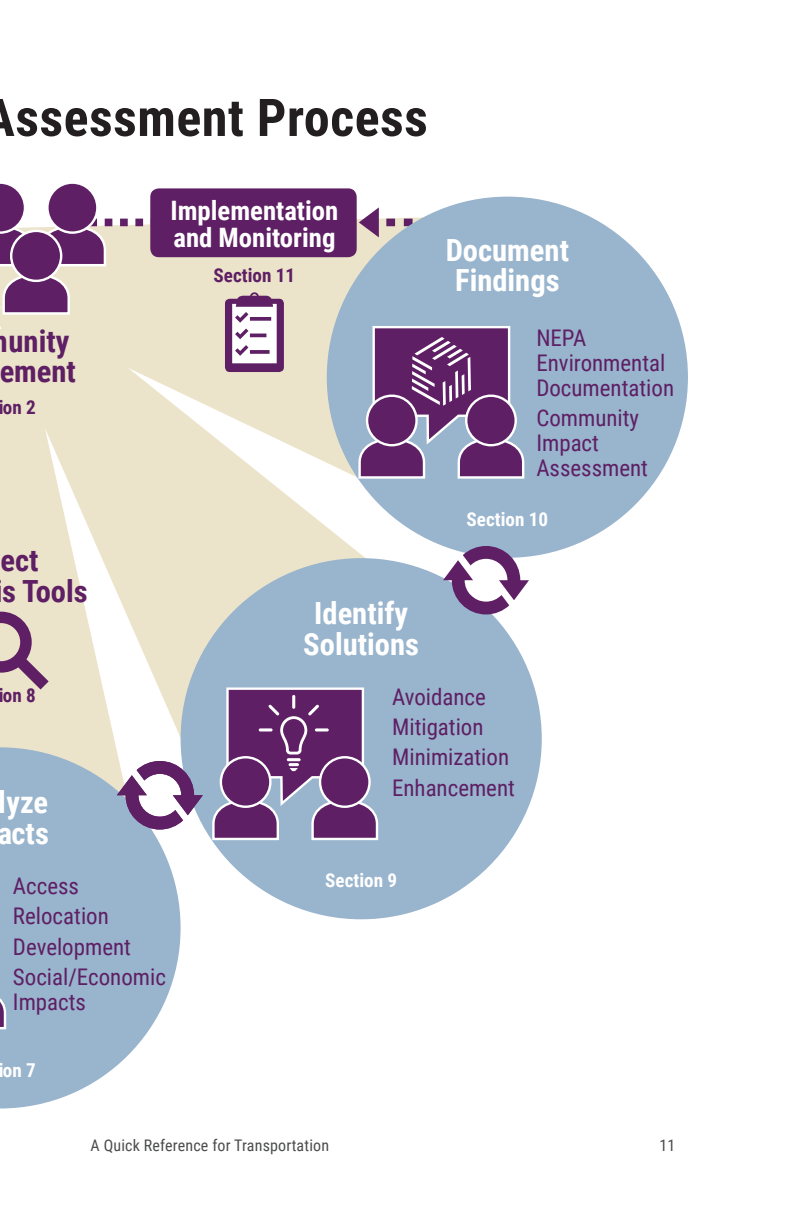
<style>
.page{position:relative;width:792px;height:1224px;background:#fff}
.page>*{position:absolute;margin:0;border:0;box-sizing:border-box;transform-origin:0 0}
.t1{font:700 52px "Roboto Condensed";letter-spacing:.01em;color:#231f20}
.t2{font:700 30.6px/30.6px "Roboto Condensed";color:#fff;text-align:center}
.t3{font:700 30.6px/30.6px "Roboto Condensed";color:#5e1f64}
.t4{font:700 26.8px/26.8px "Roboto Condensed";color:#fff}
.t5{font:23px/24.8px "Roboto Condensed";color:#5e1f64}
.t6{font:700 19.2px "Roboto Condensed";color:#fff}
.t7{font:700 19.2px "Roboto Condensed";color:#5e1f64}
.t8{font:16px "Roboto Condensed";letter-spacing:.01em;color:#4b4c4d}
</style>
<div class="page">
<div style="left:158px;top:219px;width:237px;height:300px;background:#ece4ca"></div>
<svg style="left:0;top:290px;width:394px;height:471px;fill:#ece4ca"></svg>
<svg style="left:0;top:747px;width:181px;height:362px;background:#aac0d4"></svg>
<div style="left:181px;top:558px;width:361px;height:361px;background:#99b4cd;border-radius:50%"></div>
<svg style="left:0;top:612px;width:49px;height:78px;background:#bca2a7"></svg>
<div style="left:150px;top:188px;width:207px;height:69px;background:#5e1f64;border-radius:9px"></div>
<svg style="left:359px;top:207px;width:71px;height:30px"></svg>
<svg style="left:0;top:183px;width:158px;height:143px"></svg>
<div style="left:11px;top:231px;width:50px;height:50px;background:#5e1f64;border-radius:50%"></div>
<div style="left:10px;top:230px;width:52px;height:52px;border:2px solid #fff;border-radius:50%"></div>
<div style="left:327px;top:197px;width:361px;height:361px;background:#99b4cd;border-radius:50%"></div>
<svg style="left:443px;top:546px;width:86px;height:68px"></svg>
<svg style="left:117px;top:761px;width:86px;height:69px"></svg>
<svg style="left:0;top:987px;width:7px;height:44px"></svg>
<svg style="left:211px;top:687px;width:168px;height:154px"></svg>
<svg style="left:357px;top:326px;width:168px;height:154px"></svg>
<svg style="left:225px;top:292px;width:59px;height:80px"></svg>
<h1 class="t1" style="left:15px;top:81px;width:414px">ssessment Process</h1>
<h2 class="t3" style="left:-1px;top:324px;width:78px;text-align:center">unity ement</h2>
<p class="t7" style="left:-2px;top:393px;width:39px">ion 2</p>
<h2 class="t3" style="left:0;top:544px;width:89px">ect<br>s Tools</h2>
<p class="t4" style="left:170px;top:196px;width:169px">Implementation and Monitoring</p>
<p class="t7" style="left:214px;top:262px;width:83px">Section 11</p>
<p class="t2" style="left:446px;top:233px;width:125px">Document<br>Findings</p>
<p class="t5" style="left:536px;top:325px;width:139px">NEPA<br>Environmental<br>Documentation</p>
<p class="t5" style="left:536px;top:405px;width:113px">Community<br>Impact<br>Assessment</p>
<p class="t6" style="left:467px;top:506px;width:83px">Section 10</p>
<p class="t2" style="left:303px;top:597px;width:117px">Identify<br>Solutions</p>
<p class="t7" style="left:-2px;top:682px;width:39px">ion 8</p>
<h2 class="t2" style="left:-3px;top:786px;width:53px;text-align:left">lyze acts</h2>
<p class="t5" style="left:13px;top:872px;width:68px">Access</p>
<p class="t5" style="left:13px;top:903px;width:97px">Relocation</p>
<p class="t5" style="left:13px;top:933px;width:119px">Development</p>
<p class="t5" style="left:13px;top:963px;width:154px">Social/Economic<br>Impacts</p>
<p class="t6" style="left:-2px;top:1056px;width:39px">ion 7</p>
<p class="t5" style="left:392px;top:683px;width:95px">Avoidance</p>
<p class="t5" style="left:392px;top:714px;width:93px">Mitigation</p>
<p class="t5" style="left:392px;top:744px;width:119px">Minimization</p>
<p class="t5" style="left:392px;top:774px;width:124px">Enhancement</p>
<p class="t6" style="left:325px;top:867px;width:73px">Section 9</p>
<p class="t8" style="left:90px;top:1134px;width:240px">A Quick Reference for Transportation</p>
<p class="t8" style="left:659px;top:1134px;width:17px">11</p>
</div>
